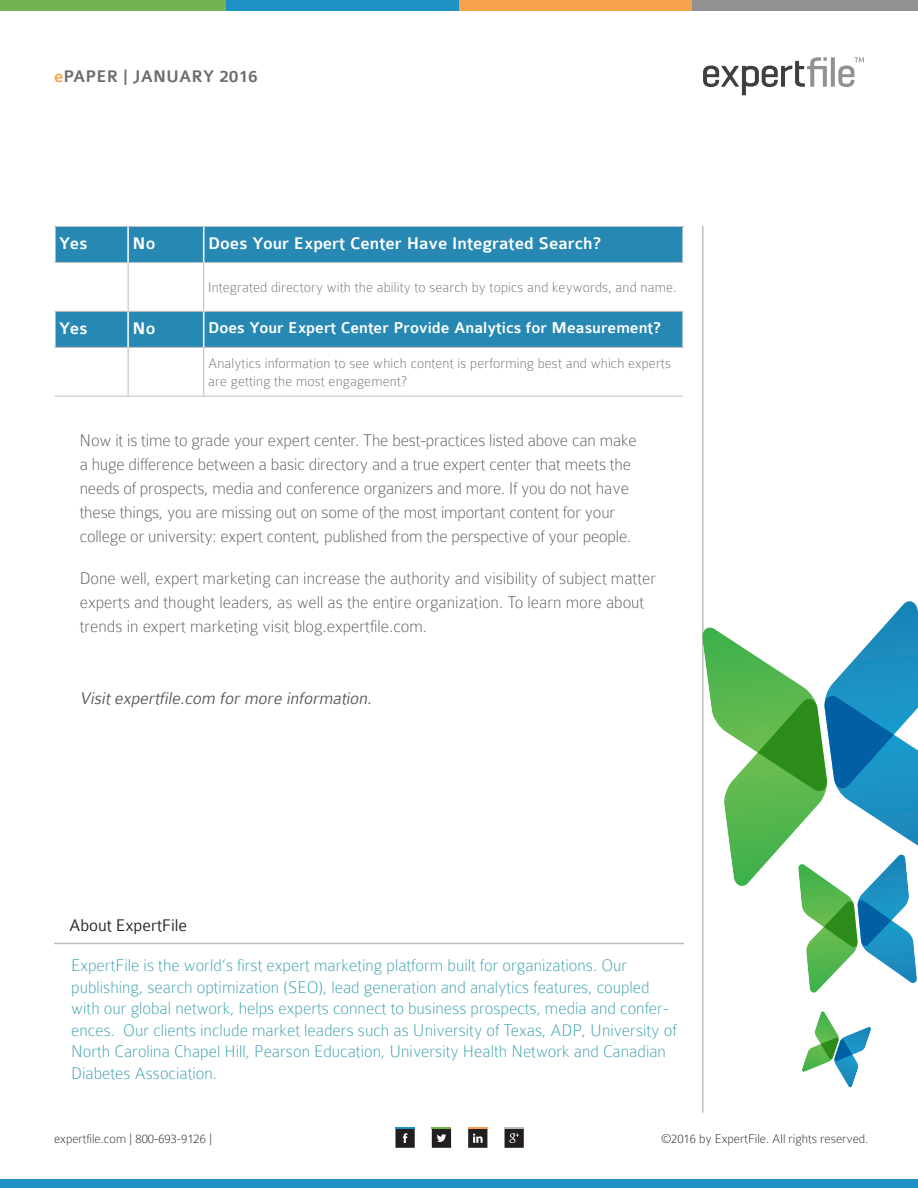
<style>
.page{position:relative;width:918px;height:1188px;background:#fff}
.page>*{position:absolute;margin:0;border:0;box-sizing:border-box;transform-origin:0 0}
.t1{font:100 18px/24px "Colaborate";letter-spacing:-.01em;color:#57585a}
.t2{font:100 18px/21.6px "Colaborate";color:#359eab}
.t3{font:500 18px "Colaborate";color:#fff}
.t4{font:italic 300 18px "Colaborate";color:#57585a}
.t5{font:500 18px "Colaborate";color:#6c6d70}
.t6{font:300 18px "Colaborate";color:#231f20}
.t7{font:500 16.8px "Colaborate";color:#fff}
.t8{font:100 15px/18px "Colaborate";letter-spacing:.01em;color:#6c6d70}
.t9{font:100 13.5px "Colaborate";color:#231f20}
.s1{color:#f8a14d}
</style>
<div class="page">
<hr style="left:702px;top:226px;width:2px;height:887px;background:#bcbdc0">
<div style="left:0;top:1179px;width:918px;height:9px;background:#1d91c3"></div>
<svg style="left:395px;top:1129px;width:20px;height:19px"></svg>
<svg style="left:468px;top:1129px;width:19px;height:19px"></svg>
<hr style="left:395px;top:1127px;width:20px;height:2px;background:#1d91c3">
<hr style="left:468px;top:1127px;width:20px;height:2px;background:#f8a14d">
<svg style="left:432px;top:1127px;width:19px;height:21px"></svg>
<svg style="left:505px;top:1127px;width:19px;height:21px"></svg>
<div style="left:0;top:0;width:226px;height:11px;background:#74b354"></div>
<div style="left:226px;top:0;width:234px;height:11px;background:#1d91c3"></div>
<div style="left:459px;top:0;width:234px;height:11px;background:#f8a14d"></div>
<svg style="left:703px;top:57px;width:161px;height:38px"></svg>
<svg style="left:702px;top:601px;width:216px;height:393px"></svg>
<svg style="left:802px;top:1011px;width:69px;height:77px"></svg>
<div style="left:692px;top:0;width:226px;height:11px;background:#919191"></div>
<hr style="left:54px;top:943px;width:630px;height:1px;background:#bcbdc0">
<svg style="left:56px;top:227px;width:626px;height:120px;fill:#2788b3"></svg>
<hr style="left:54px;top:262px;width:74px;height:1px;background:#bcbdc0">
<hr style="left:128px;top:262px;width:76px;height:1px;background:#bcbdc0">
<hr style="left:128px;top:263px;width:1px;height:48px;background:#bcbdc0">
<hr style="left:204px;top:262px;width:480px;height:1px;background:#bcbdc0">
<hr style="left:203px;top:263px;width:1px;height:48px;background:#bcbdc0">
<hr style="left:54px;top:311px;width:74px;height:1px;background:#bcbdc0">
<hr style="left:128px;top:311px;width:76px;height:1px;background:#bcbdc0">
<hr style="left:204px;top:311px;width:480px;height:1px;background:#bcbdc0">
<hr style="left:54px;top:347px;width:74px;height:1px;background:#bcbdc0">
<hr style="left:128px;top:347px;width:76px;height:1px;background:#bcbdc0">
<hr style="left:128px;top:348px;width:1px;height:48px;background:#bcbdc0">
<hr style="left:204px;top:347px;width:480px;height:1px;background:#bcbdc0">
<hr style="left:203px;top:348px;width:1px;height:48px;background:#bcbdc0">
<hr style="left:55px;top:396px;width:73px;height:1px;background:#bcbdc0">
<hr style="left:128px;top:396px;width:76px;height:1px;background:#bcbdc0">
<hr style="left:204px;top:396px;width:479px;height:1px;background:#bcbdc0">
<hr style="left:127px;top:227px;width:2px;height:35px;background:#fff">
<hr style="left:203px;top:227px;width:1px;height:35px;background:#fff">
<hr style="left:127px;top:312px;width:2px;height:35px;background:#fff">
<hr style="left:203px;top:312px;width:1px;height:35px;background:#fff">
<hr style="left:54px;top:226px;width:74px;height:1px;background:#bcbdc0">
<hr style="left:128px;top:226px;width:76px;height:1px;background:#bcbdc0">
<hr style="left:204px;top:226px;width:480px;height:1px;background:#bcbdc0">
<p class="t5" style="left:54px;top:67px;width:206px"><span class="s1">e</span>PAPER | JANUARY 2016</p>
<p class="t3" style="left:59px;top:234px;width:30px">Yes</p>
<p class="t3" style="left:133px;top:234px;width:24px">No</p>
<p class="t3" style="left:208px;top:234px;width:394px">Does Your Expert Center Have Integrated Search?</p>
<p class="t8" style="left:208px;top:278px;width:470px">Integrated directory with the ability to search by topics and keywords, and name.</p>
<p class="t3" style="left:59px;top:319px;width:30px">Yes</p>
<p class="t3" style="left:133px;top:319px;width:24px">No</p>
<p class="t7" style="left:208px;top:319px;width:454px">Does Your Expert Center Provide Analytics for Measurement?</p>
<p class="t8" style="left:208px;top:354px;width:464px">Analytics information to see which content is performing best and which experts are getting the most engagement?</p>
<p class="t1" style="left:80px;top:428px;width:559px">Now it is time to grade your expert center. The best-practices listed above can make a huge difference between a basic directory and a true expert center that meets the needs of prospects, media and conference organizers and more. If you do not have these things, you are missing out on some of the most important content for your college or university: expert content, published from the perspective of your people.</p>
<p class="t1" style="left:80px;top:566px;width:578px">Done well, expert marketing can increase the authority and visibility of subject matter experts and thought leaders, as well as the entire organization. To learn more about trends in expert marketing visit blog.expertfile.com.</p>
<p class="t4" style="left:80px;top:689px;width:297px">Visitexpertfile.com for more information.</p>
<p class="t6" style="left:69px;top:916px;width:120px">About ExpertFile</p>
<p class="t2" style="left:71px;top:955px;width:607px">ExpertFile is the world’s first expert marketing platform built for organizations. Our publishing, search optimization (SEO), lead generation and analytics features, coupled with our global network, helps experts connect to business prospects, media and confer&shy;ences. Our clients include market leaders such as University of Texas, ADP, University of North Carolina Chapel Hill, Pearson Education, University Health Network and Canadian Diabetes Association.</p>
<p class="t9" style="left:54px;top:1132px;width:160px">expertfile.com | 800-693-9126 |</p>
<p class="t9" style="left:662px;top:1132px;width:208px">©2016 by ExpertFile. All rights reserved.</p>
</div>
